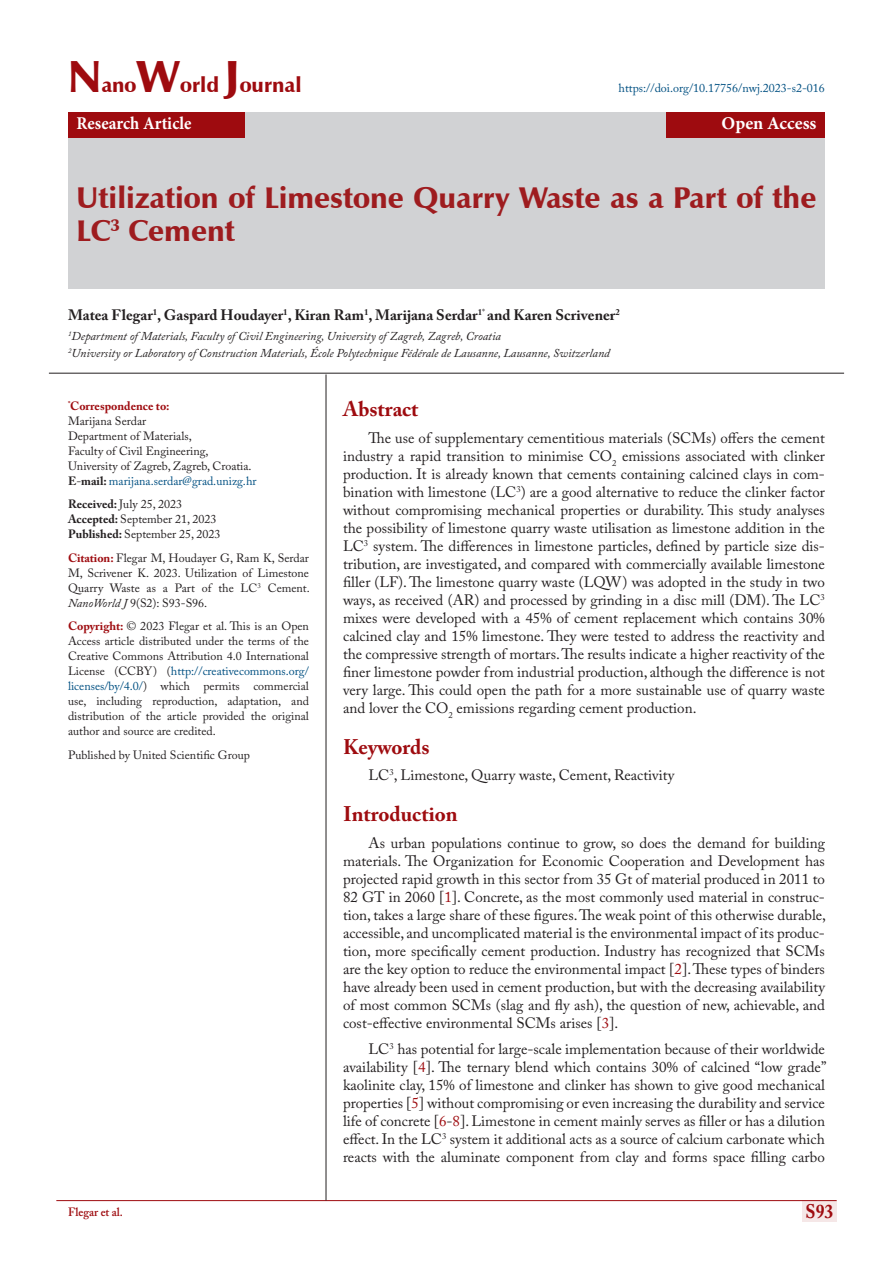
<style>
.page{position:relative;width:893px;height:1263px;background:#fff}
.page>*{position:absolute;margin:0;border:0;box-sizing:border-box;transform-origin:0 0}
.t1{font:900 30px/33px "Zapf Humanist 601 BT";color:#9e1c1f}
.s8{font:700 21px "Adobe Caslon Pro";color:#9e0b0f}
.t2{font:900 21px "Zapf Humanist 601 BT";color:#9e0b0f}
.t3{font:700 19.5px "Adobe Caslon Pro";color:#9e0b0f;scale:.9 1}
.t4{font:700 18px "Minion Pro";color:#fff;scale:.93 1}
.t5{font:700 18px "Minion Pro";color:#fff}
.Els-body-text{font:15px/18px "Adobe Caslon Pro";color:#231f20;text-align:justify}
.t6{font:700 15px "Adobe Caslon Pro";color:#231f20}
.t7{font:12px/15px "Adobe Caslon Pro";color:#231f20;text-align:justify}
.t8{font:italic 12px "Adobe Caslon Pro";color:#231f20}
.t9{font:12px "Adobe Caslon Pro";color:#005082}
.t10{font:700 12px "Adobe Caslon Pro";color:#9e0b0f}
.t11{font:600 12px "Adobe Caslon Pro";color:#9e0b0f;scale:.95 1}
.s1{font-size:45px}
.s2{font-weight:700;color:#231f20}
.s3{color:#231f20}
.s4{font-weight:700}
.s5{font-weight:700;color:#9e0b0f}
.s6{font-style:italic}
.s7{color:#005082}
.s8{color:#9e0b0f}
</style>
<div class="page">
<div style="left:802px;top:1200px;width:35px;height:21px;background:#f5e7e7"></div>
<hr style="left:56px;top:1200px;width:781px;height:1px;background:#9e0b0f">
<div style="left:68px;top:112px;width:757px;height:177px;background:#d1d2d4"></div>
<div style="left:68px;top:112px;width:177px;height:26px;background:#9e0b0f"></div>
<div style="left:666px;top:112px;width:159px;height:26px;background:#9e0b0f"></div>
<hr style="left:326px;top:374px;width:1px;height:826px;background:#231f20">
<hr style="left:49px;top:373px;width:795px;height:1px;background:#231f20">
<p class="t2" style="left:68px;top:72px;width:235px"><span class="s1">N</span>ano<span class="s1">W</span>orld <span class="s1">J</span>ournal</p>
<p class="t4" style="left:77px;top:111px;width:125px">Research Article</p>
<p class="t5" style="left:721px;top:111px;width:96px">Open Access</p>
<p class="t9" style="left:619px;top:81px;width:208px">https://doi.org/10.17756/nwj.2023-s2-016</p>
<p class="t1" style="left:77px;top:182px;width:741px">Utilization of Limestone Quarry Waste as a Part of the<br>LC<sup>3</sup> Cement</p>
<p class="t6" style="left:68px;top:306px;width:553px">Matea Flegar<sup>1</sup>, Gaspard Houdayer<sup>1</sup>, Kiran Ram<sup>1</sup>, Marijana Serdar<sup>1</sup><sup>*</sup> and Karen Scrivener<sup>2</sup></p>
<p class="t8" style="left:68px;top:328px;width:434px"><sup>1</sup>Department of Materials, Faculty of Civil Engineering, University of Zagreb, Zagreb, Croatia</p>
<p class="t8" style="left:68px;top:346px;width:543px"><sup>2</sup>University or Laboratory of Construction Materials, École Polytechnique Fédérale de Lausanne, Lausanne, Switzerland</p>
<p class="t10" style="left:68px;top:398px;width:103px"><sup>*</sup>Correspondence to:</p>
<p class="t7" style="left:68px;top:413px;width:80px">Marijana Serdar</p>
<p class="t7" style="left:68px;top:428px;width:125px">Department of Materials,</p>
<p class="t7" style="left:68px;top:443px;width:142px">Faculty of Civil Engineering,</p>
<p class="t7" style="left:68px;top:458px;width:185px">University of Zagreb, Zagreb, Croatia.</p>
<p class="t9" style="left:68px;top:473px;width:190px"><span class="s2">E</span><span class="s3">-</span><span class="s2">mail:</span> marijana.serdar@grad.unizg.hr</p>
<p class="t7" style="left:68px;top:496px;width:154px;text-align:left"><span class="s4">Received:</span> July 25, 2023<br><span class="s4">Accepted:</span> September 21, 2023<br><span class="s4">Published:</span> September 25, 2023</p>
<p class="t7" style="left:68px;top:550px;width:243px"><span class="s5">Citation:</span> Flegar M, Houdayer G, Ram K, Serdar M, Scrivener K. 2023. Utilization of Limestone Quarry Waste as a Part of the LC<sup>3</sup> Cement.<br><span class="s6">NanoWorld J</span> 9(S2): S93-S96.</p>
<p class="t7" style="left:68px;top:618px;width:242px"><span class="s5">Copyright:</span> © 2023 Flegar et al. This is an Open Access article distributed under the terms of the Creative Commons Attribution 4.0 International License (CCBY) (<span class="s7">http://creativecommons.org/ licenses/by/4.0/</span>) which permits commercial use, including reproduction, adaptation, and distribution of the article provided the original author and source are credited.</p>
<p class="t7" style="left:68px;top:747px;width:183px">Published by United Scientific Group</p>
<p class="s8" style="left:343px;top:397px;width:77px">Abstract</p>
<p class="Els-body-text" style="left:343px;top:429px;width:483px;text-indent:26px">The use of supplementary cementitious materials (SCMs) offers the cement industry a rapid transition to minimise CO<sub>2</sub> emissions associated with clinker production. It is already known that cements containing calcined clays in com&shy;bination with limestone (LC<sup>3</sup>) are a good alternative to reduce the clinker factor without compromising mechanical properties or durability. This study analyses the possibility of limestone quarry waste utilisation as limestone addition in the LC<sup>3</sup> system. The differences in limestone particles, defined by particle size dis&shy;tribution, are investigated, and compared with commercially available limestone filler (LF). The limestone quarry waste (LQW) was adopted in the study in two ways, as received (AR) and processed by grinding in a disc mill (DM). The LC<sup>3 </sup>mixes were developed with a 45% of cement replacement which contains 30% calcined clay and 15% limestone. They were tested to address the reactivity and the compressive strength of mortars. The results indicate a higher reactivity of the finer limestone powder from industrial production, although the difference is not very large. This could open the path for a more sustainable use of quarry waste and lover the CO<sub>2</sub> emissions regarding cement production.</p>
<p class="s8" style="left:343px;top:734px;width:88px">Keywords</p>
<p class="Els-body-text" style="left:369px;top:766px;width:307px">LC<sup>3</sup>, Limestone, Quarry waste, Cement, Reactivity</p>
<p class="s8" style="left:343px;top:802px;width:116px">Introduction</p>
<p class="Els-body-text" style="left:343px;top:834px;width:484px;text-indent:26px">As urban populations continue to grow, so does the demand for building materials. The Organization for Economic Cooperation and Development has projected rapid growth in this sector from 35 Gt of material produced in 2011 to 82 GT in 2060 [<span class="s8">1</span>]. Concrete, as the most commonly used material in construc&shy;tion, takes a large share of these figures. The weak point of this otherwise durable, accessible, and uncomplicated material is the environmental impact of its produc&shy;tion, more specifically cement production. Industry has recognized that SCMs are the key option to reduce the environmental impact [<span class="s8">2</span>]. These types of binders have already been used in cement production, but with the decreasing availability of most common SCMs (slag and fly ash), the question of new, achievable, and cost-effective environmental SCMs arises [<span class="s8">3</span>].</p>
<p class="Els-body-text" style="left:343px;top:1040px;width:485px;text-indent:26px">LC<sup>3</sup> has potential for large-scale implementation because of their worldwide availability [<span class="s8">4</span>]. The ternary blend which contains 30% of calcined “low grade” kaolinite clay, 15% of limestone and clinker has shown to give good mechanical properties [<span class="s8">5</span>] without compromising or even increasing the durability and service life of concrete [<span class="s8">6</span>-<span class="s8">8</span>]. Limestone in cement mainly serves as filler or has a dilution effect. In the LC<sup>3</sup> system it additional acts as a source of calcium carbonate which reacts with the aluminate component from clay and forms space filling carbo</p>
<p class="t11" style="left:68px;top:1204px;width:59px">Flegar et al.</p>
<h3 class="t3" style="left:806px;top:1200px;width:32px">S93</h3>
</div>
